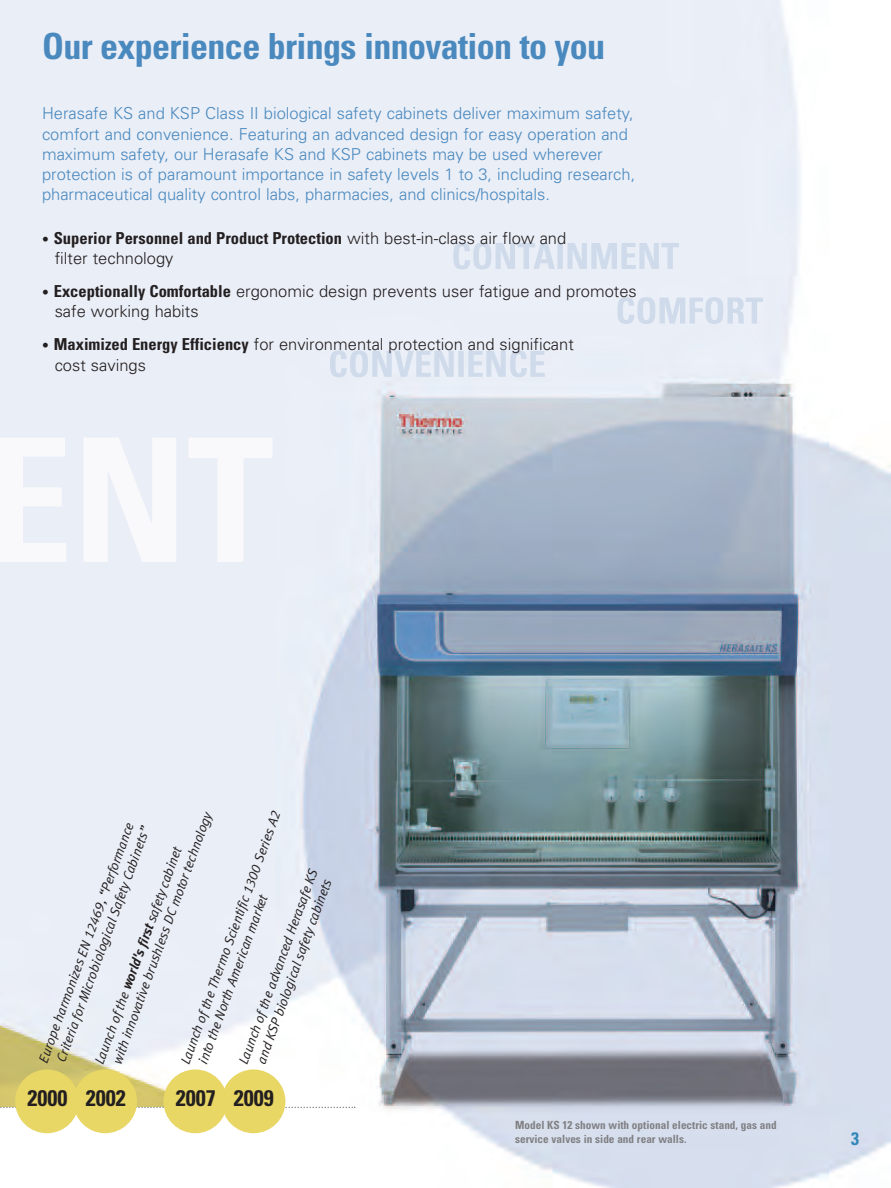
<style>
.page{position:relative;width:891px;height:1188px;background:#fff}
.page>*{position:absolute;margin:0;border:0;box-sizing:border-box;transform-origin:0 0}
.t1{font:700 condensed 36px "Univers";letter-spacing:-.02em;color:#4a89be}
.t2{font:700 condensed 22.5px "Univers";color:#231f20}
.t3{font:700 condensed 18px "Univers";color:#3287ba}
.t4{font:300 16.5px/20.2px "Univers";color:#4a89be}
.t5{font:300 16.5px/20.2px "Univers";color:#231f20}
.t6{font:italic 13.5px/16.5px "Meta Normal LF";color:#231f20;text-align:center}
.t7{font:700 condensed 11.25px/13.5px "Univers";color:#808083}
.s1{font-size:13.5px}
.s2{font-weight:700;font-stretch:condensed}
.s3{font-family:"Meta Bold LF"}
</style>
<div class="page">
<img style="left:0;top:0;width:891px;height:1188px">
<div style="left:0;top:1107px;width:254px;height:81px;background:#fff"></div>
<svg style="left:0;top:1107px;width:355px;height:1px"></svg>
<div style="left:222px;top:1069px;width:63px;height:64px;background:#e8d665;border-radius:50%"></div>
<img style="left:0;top:437px;width:273px;height:126px">
<div style="left:163px;top:1069px;width:64px;height:64px;background:#e8d665;border-radius:50%"></div>
<div style="left:15px;top:1069px;width:64px;height:64px;background:#e8d665;border-radius:50%"></div>
<div style="left:73px;top:1069px;width:64px;height:64px;background:#e8d665;border-radius:50%"></div>
<img style="left:453px;top:243px;width:226px;height:26px">
<img style="left:617px;top:297px;width:146px;height:27px">
<img style="left:330px;top:350px;width:215px;height:27px">
<h1 class="t1" style="left:42px;top:33px;width:565px">Our experience brings innovation to you</h1>
<p class="t4" style="left:42px;top:105px;width:595px">Herasafe KS and KSP Class II biological safety cabinets deliver maximum safety, comfort and convenience. Featuring an advanced design for easy operation and maximum safety, our Herasafe KS and KSP cabinets may be used wherever protection is of paramount importance in safety levels 1 to 3, including research, pharmaceutical quality control labs, pharmacies, and clinics/hospitals.</p>
<p class="t5" style="left:55px;top:229px;width:513px;text-indent:-13px"><span class="s1">•</span> <span class="s2">Superior Personnel and Product Protection</span> with best-in-class air flow and filter technology</p>
<p class="t5" style="left:55px;top:283px;width:584px;text-indent:-13px"><span class="s1">•</span> <span class="s2">Exceptionally Comfortable</span> ergonomic design prevents user fatigue and promotes safe working habits</p>
<p class="t5" style="left:55px;top:336px;width:521px;text-indent:-13px"><span class="s1">•</span> <span class="s2">Maximized Energy Efficiency</span> for environmental protection and significant cost savings</p>
<p class="t6" style="left:180px;top:1055px;width:263px;text-align:left;text-indent:-7px;rotate:-70deg">Launch of the Thermo Scientific 1300 Series A2 into the North American market</p>
<p class="t6" style="left:95px;top:1055px;width:269px;text-align:left;text-indent:-7px;rotate:-70deg">Launch of the <span class="s3">world's first</span> safety cabinet<br>with innovative brushless DC motor technology</p>
<p class="t6" style="left:36px;top:1060px;width:258px;rotate:-70deg">Europe harmonizes EN 12469, “Performance<br>Criteria for Microbiological Safety Cabinets”</p>
<p class="t6" style="left:236px;top:1061px;width:208px;rotate:-70deg">Launch of the advanced Herasafe KS and KSP biological safety cabinets</p>
<h2 class="t2" style="left:28px;top:1090px;width:100px">2000 2002</h2>
<h2 class="t2" style="left:176px;top:1090px;width:41px">2007</h2>
<h2 class="t2" style="left:234px;top:1090px;width:41px">2009</h2>
<p class="t7" style="left:515px;top:1119px;width:263px">Model KS 12 shown with optional electric stand, gas and service valves in side and rear walls.</p>
<p class="t3" style="left:851px;top:1132px;width:9px">3</p>
</div>
